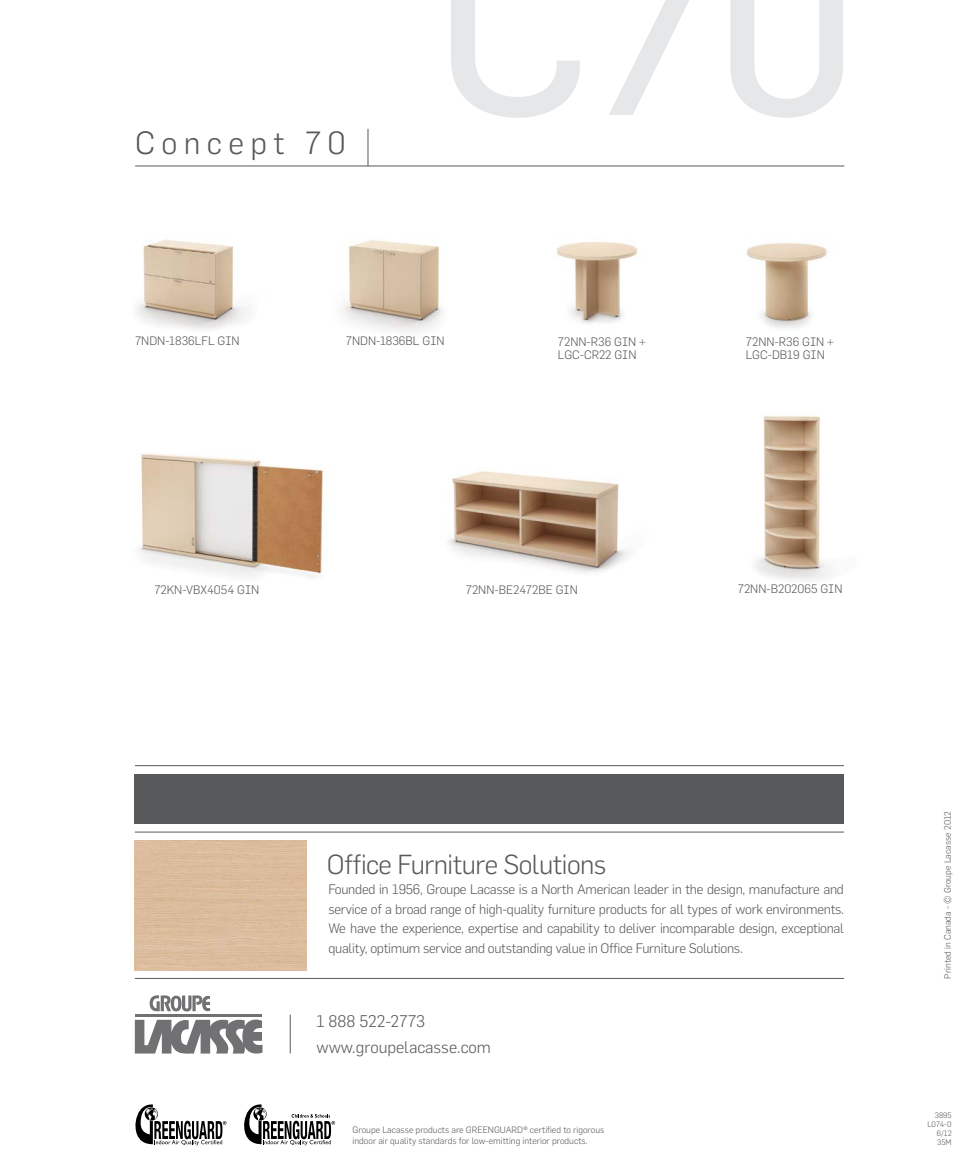
<style>
.page{position:relative;width:979px;height:1175px;background:#fff}
.page>*{position:absolute;margin:0;border:0;box-sizing:border-box;transform-origin:0 0}
.t1{font:242.55px "Flama";color:#e6e7e8}
.t2{font:300 31.5px "Flama";letter-spacing:.205em;color:#58595b}
.t3{font:300 27px "Flama";letter-spacing:-.02em;color:#58595b}
.t4{font:300 16.5px/26.2px "Flama";color:#58595b}
.t5{font:300 13.5px/19.5px "Flama";letter-spacing:-.02em;color:#58595b;text-align:justify}
.t6{font:300 12px/13.5px "Flama";color:#58595b}
.t7{font:300 9px/10.8px "Flama";color:#58595b}
.t8{font:300 7.65px/9.3px "Flama";color:#58595b;text-align:right}
</style>
<div class="page">
<hr style="left:135px;top:166px;width:709px;height:1px;background:#58595b">
<hr style="left:368px;top:129px;width:1px;height:37px;background:#58595b">
<hr style="left:135px;top:765px;width:709px;height:1px;background:#58595b">
<div style="left:135px;top:774px;width:709px;height:49px;background:#58595b"></div>
<hr style="left:135px;top:831px;width:709px;height:1px;background:#58595b">
<hr style="left:135px;top:978px;width:709px;height:1px;background:#58595b">
<svg style="left:135px;top:1019px;width:127px;height:34px"></svg>
<svg style="left:150px;top:995px;width:60px;height:16px"></svg>
<hr style="left:135px;top:1014px;width:127px;height:3px;background:#717073">
<hr style="left:290px;top:1014px;width:1px;height:39px;background:#58595b">
<svg style="left:244px;top:1104px;width:91px;height:41px"></svg>
<svg style="left:135px;top:1104px;width:91px;height:41px"></svg>
<img style="left:746px;top:243px;width:81px;height:85px">
<img style="left:557px;top:242px;width:81px;height:82px">
<img style="left:343px;top:240px;width:102px;height:91px">
<img style="left:137px;top:239px;width:111px;height:91px">
<img style="left:139px;top:453px;width:185px;height:126px">
<img style="left:448px;top:471px;width:181px;height:101px">
<img style="left:755px;top:415px;width:77px;height:165px">
<h2 class="t2" style="left:135px;top:124px;width:212px">Concept 70</h2>
<h1 class="t1" style="left:437px;top:-119px;width:422px">C70</h1>
<p class="t6" style="left:135px;top:334px;width:106px">7NDn-1836LFL GIN</p>
<p class="t6" style="left:346px;top:333px;width:100px">7NDn-1836BL GIN</p>
<p class="t6" style="left:558px;top:335px;width:89px">72NN-R36 GIN +<br>LGC-CR22 GIN</p>
<p class="t6" style="left:746px;top:335px;width:89px">72NN-R36 GIN +<br>LGC-DB19 GIN</p>
<p class="t6" style="left:154px;top:582px;width:106px">72KN-VBX4054 GIN</p>
<p class="t6" style="left:466px;top:583px;width:113px">72NN-BE2472BE GIN</p>
<p class="t6" style="left:738px;top:582px;width:106px">72NN-B202065 GIN</p>
<h3 class="t3" style="left:327px;top:849px;width:281px">Office Furniture Solutions</h3>
<p class="t5" style="left:328px;top:879px;width:517px">Founded in 1956, Groupe Lacasse is a North American leader in the design, manufacture and service of a broad range of high-quality furniture products for all types of work environments.<br>We have the experience, expertise and capability to deliver incomparable design, exceptional quality, optimum service and outstanding value in Office Furniture Solutions.</p>
<p class="t4" style="left:316px;top:1007px;width:176px">1 888 522-2773 www.groupelacasse.com</p>
<p class="t7" style="left:352px;top:1124px;width:253px">Groupe Lacasse products are GREENGUARD® certified to rigorous indoor air quality standards for low-emitting interior products.</p>
<p class="t7" style="left:942px;top:978px;width:169px;rotate:-90deg">Printed in Canada - © Groupe Lacasse 2012</p>
<p class="t8" style="left:927px;top:1110px;width:26px">3895<br>L074-0<br>6/12<br>35M</p>
</div>
